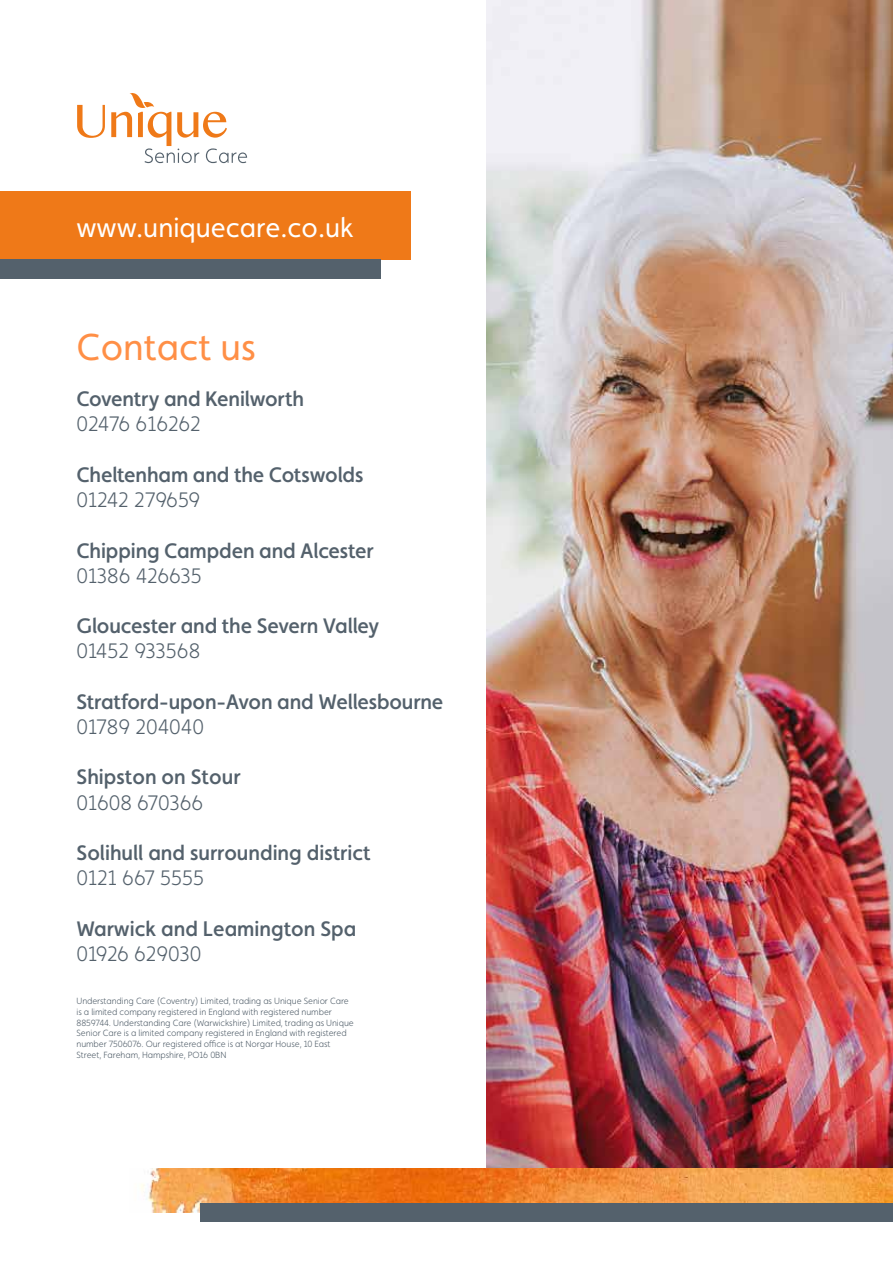
<style>
.page{position:relative;width:893px;height:1263px;background:#fff}
.page>*{position:absolute;margin:0;border:0;box-sizing:border-box;transform-origin:0 0}
.t1{font:37.5px "Faricy New";color:#ff8f46}
.t2{font:27.3px "Faricy New";color:#fff}
.t3{font:500 21px "Faricy New";letter-spacing:-.005em;color:#54616c}
.t4{font:300 21px "Faricy New";color:#54616c}
.t5{font:300 9px/10.8px "Faricy New";letter-spacing:-.01em;color:#54616c}
</style>
<div class="page">
<img style="left:486px;top:0;width:407px;height:1169px">
<svg style="left:77px;top:93px;width:170px;height:70px"></svg>
<div style="left:0;top:191px;width:410px;height:68px;background:#ef7918"></div>
<div style="left:0;top:259px;width:381px;height:19px;background:#54616c"></div>
<img style="left:141px;top:1169px;width:752px;height:43px">
<div style="left:200px;top:1203px;width:693px;height:18px;background:#54616c"></div>
<h2 class="t2" style="left:76px;top:212px;width:279px">www.uniquecare.co.uk</h2>
<h1 class="t1" style="left:76px;top:325px;width:181px">Contact us</h1>
<h3 class="t3" style="left:76px;top:386px;width:229px">Coventry and Kenilworth</h3>
<h3 class="t4" style="left:76px;top:412px;width:126px">02476 616262</h3>
<h3 class="t3" style="left:76px;top:462px;width:288px">Cheltenham and the Cotswolds</h3>
<h3 class="t4" style="left:76px;top:488px;width:125px">01242 279659</h3>
<h3 class="t3" style="left:76px;top:538px;width:299px">Chipping Campden and Alcester</h3>
<h3 class="t4" style="left:76px;top:563px;width:127px">01386 426635</h3>
<h3 class="t3" style="left:76px;top:613px;width:304px">Gloucester and the Severn Valley</h3>
<h3 class="t4" style="left:76px;top:639px;width:125px">01452 933568</h3>
<h3 class="t3" style="left:76px;top:689px;width:368px">Stratford-upon-Avon and Wellesbourne</h3>
<h3 class="t4" style="left:76px;top:715px;width:129px">01789 204040</h3>
<h3 class="t3" style="left:76px;top:764px;width:166px">Shipston on Stour</h3>
<h3 class="t4" style="left:76px;top:790px;width:128px">01608 670366</h3>
<h3 class="t3" style="left:76px;top:840px;width:296px">Solihull and surrounding district</h3>
<h3 class="t4" style="left:76px;top:866px;width:129px">0121 667 5555</h3>
<h3 class="t3" style="left:76px;top:916px;width:281px">Warwick and Leamington Spa</h3>
<h3 class="t4" style="left:76px;top:941px;width:126px">01926 629030</h3>
<p class="t5" style="left:77px;top:995px;width:279px">Understanding Care (Coventry) Limited, trading as Unique Senior Care is a limited company registered in England with registered number 8859744. Understanding Care (Warwickshire) Limited, trading as Unique Senior Care is a limited company registered in England with registered number 7506076. Our registered office is at Norgar House, 10 East Street, Fareham, Hampshire, PO16 0BN</p>
</div>
